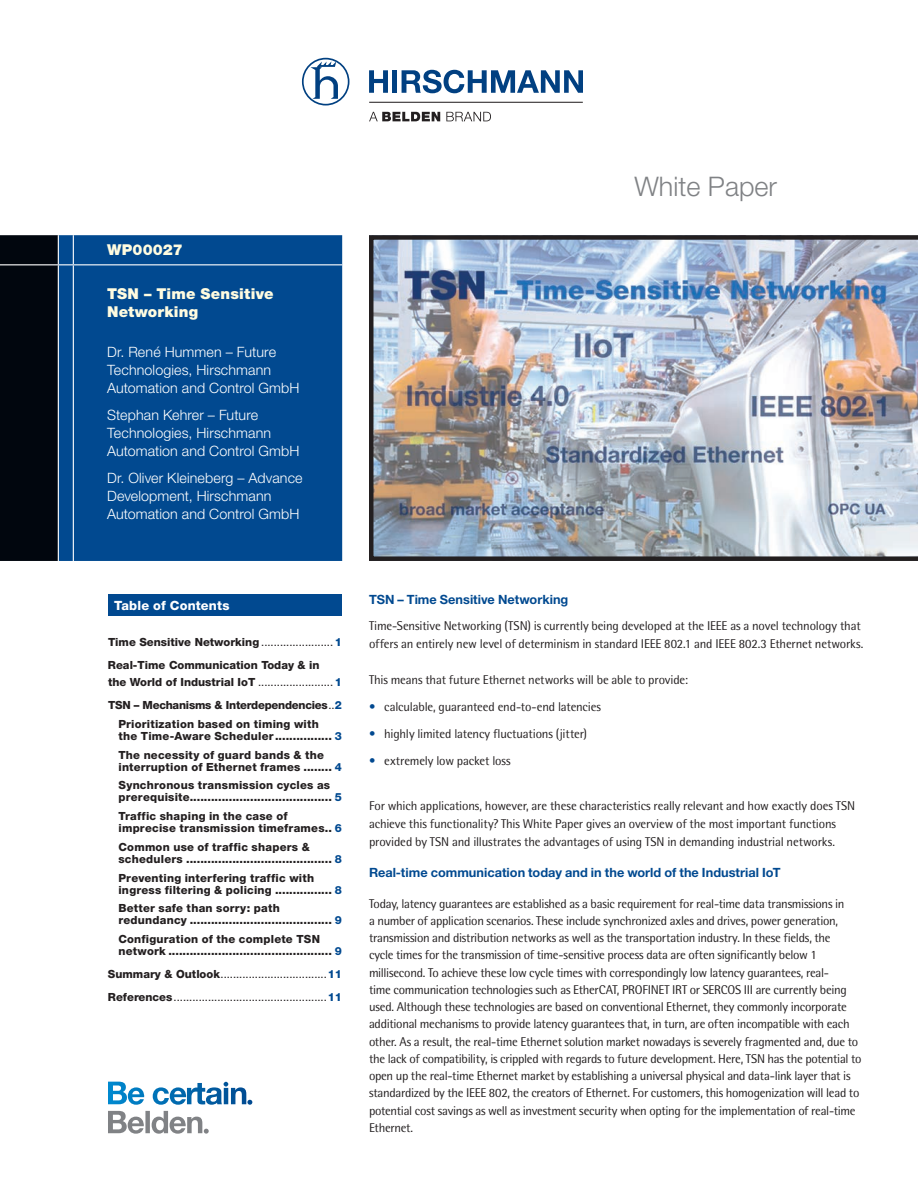
<style>
.page{position:relative;width:918px;height:1188px;background:#fff}
.page>*{position:absolute;margin:0;border:0;box-sizing:border-box;transform-origin:0 0}
.t1{font:300 27px "Helvetica Neue LT Pro";color:#808285}
.t2{font:900 15px/18px "Helvetica Neue LT Pro";letter-spacing:.015em;color:#fffce0}
.t3{font:300 14.25px/18px "Helvetica Neue LT Pro";letter-spacing:.01em;color:#fff}
.t4{font:12.75px/17.2px "Rotis Semi Sans Std";letter-spacing:-.02em;color:#231f20}
.t5{font:700 12.75px "Helvetica Neue";color:#014990}
.t6{font:800 12.75px "Helvetica Neue";letter-spacing:.015em;color:#fff}
.t7{font:800 11.25px/12px "Helvetica Neue";letter-spacing:.02em;color:#231f20}
.t8{font:11.25px/22.8px "Helvetica Neue";color:#231f20}
.t9{font:800 11.25px/22.8px "Helvetica Neue";letter-spacing:-.02em;color:#231f20}
.t10{font:800 11.25px/22.8px "Helvetica Neue";color:#231f20}
.s1{font-weight:400}
.s2{color:#014990}
.s3{font-weight:800}
.s4{font-weight:800;color:#014990}
</style>
<div class="page">
<svg style="left:108px;top:1082px;width:144px;height:23px"></svg>
<svg style="left:108px;top:1111px;width:101px;height:23px"></svg>
<div style="left:74px;top:235px;width:268px;height:326px;background:#014990"></div>
<hr style="left:73px;top:264px;width:269px;height:1px;background:#fff">
<svg style="left:0;top:235px;width:74px;height:326px;background:#07182c"></svg>
<hr style="left:73px;top:265px;width:1px;height:296px;background:#fff">
<img style="left:369px;top:235px;width:549px;height:326px">
<div style="left:108px;top:594px;width:234px;height:22px;background:#014990"></div>
<svg style="left:369px;top:112px;width:71px;height:9px"></svg>
<svg style="left:446px;top:112px;width:45px;height:9px"></svg>
<svg style="left:369px;top:70px;width:19px;height:23px"></svg>
<div style="left:392px;top:70px;width:5px;height:23px;background:#014081"></div>
<svg style="left:302px;top:58px;width:47px;height:48px"></svg>
<svg style="left:402px;top:70px;width:181px;height:23px"></svg>
<hr style="left:369px;top:102px;width:214px;height:1px;background:#231f20">
<p class="t2" style="left:107px;top:241px;width:77px">WP00027</p>
<p class="t2" style="left:107px;top:284px;width:168px">TSN – Time Sensitive<br>Networking</p>
<p class="t3" style="left:107px;top:342px;width:194px">Dr. René Hummen – Future<br>Technologies, Hirschmann<br>Automation and Control GmbH</p>
<p class="t3" style="left:107px;top:406px;width:194px">Stephan Kehrer – Future<br>Technologies, Hirschmann<br>Automation and Control GmbH</p>
<p class="t3" style="left:107px;top:469px;width:197px">Dr. Oliver Kleineberg – Advance<br>Development, Hirschmann<br>Automation and Control GmbH</p>
<h1 class="t1" style="left:634px;top:170px;width:144px">White Paper</h1>
<p class="t6" style="left:114px;top:598px;width:117px">Table of Contents</p>
<p class="t10" style="left:108px;top:631px;width:236px">Time Sensitive Networking <span class="s1">.......................</span><span class="s2">1<br></span>Real-Time Communication Today &amp; in</p>
<p class="t9" style="left:108px;top:671px;width:235px">the World of Industrial IoT <span class="s1">........................</span><span class="s2">1<br></span>TSN – Mechanisms &amp; Interdependencies<span class="s1">..</span><span class="s2">2</span></p>
<p class="t7" style="left:118px;top:718px;width:225px">Prioritization based on timing with<br>the Time-Aware Scheduler ................ <span class="s2">3</span></p>
<p class="t7" style="left:118px;top:749px;width:225px">The necessity of guard bands &amp; the interruption of Ethernet frames ........ <span class="s2">4</span></p>
<p class="t7" style="left:118px;top:779px;width:225px">Synchronous transmission cycles as prerequisite........................................ <span class="s2">5</span></p>
<p class="t7" style="left:118px;top:810px;width:225px">Traffic shaping in the case of imprecise transmission timeframes.. <span class="s2">6</span></p>
<p class="t7" style="left:118px;top:841px;width:225px">Common use of traffic shapers &amp; schedulers ......................................... <span class="s2">8</span></p>
<p class="t7" style="left:118px;top:872px;width:225px">Preventing interfering traffic with ingress filtering &amp; policing ................ <span class="s2">8</span></p>
<p class="t7" style="left:118px;top:902px;width:225px">Better safe than sorry: path redundancy ........................................ <span class="s2">9</span></p>
<p class="t7" style="left:118px;top:933px;width:225px">Configuration of the complete TSN network .............................................. <span class="s2">9</span></p>
<p class="t8" style="left:108px;top:963px;width:236px"><span class="s3">Summary &amp; Outlook</span>..................................<span class="s4">11<br></span><span class="s3">References</span>.................................................<span class="s4">11</span></p>
<p class="t5" style="left:369px;top:592px;width:201px">TSN – Time Sensitive Networking</p>
<p class="t4" style="left:369px;top:617px;width:496px;line-height:18px">Time-Sensitive Networking (TSN) is currently being developed at the IEEE as a novel technology that offers an entirely new level of determinism in standard IEEE 802.1 and IEEE 802.3 Ethernet networks.</p>
<p class="t4" style="left:369px;top:671px;width:321px">This means that future Ethernet networks will be able to provide:</p>
<p class="t4" style="left:369px;top:698px;width:234px"><span class="s2">•</span> calculable, guaranteed end-to-end latencies</p>
<p class="t4" style="left:369px;top:725px;width:220px"><span class="s2">•</span> highly limited latency fluctuations (jitter)</p>
<p class="t4" style="left:369px;top:752px;width:143px"><span class="s2">•</span> extremely low packet loss</p>
<p class="t4" style="left:369px;top:797px;width:488px;line-height:18px">For which applications, however, are these characteristics really relevant and how exactly does TSN achieve this functionality? This White Paper gives an overview of the most important functions provided by TSN and illustrates the advantages of using TSN in demanding industrial networks.</p>
<p class="t5" style="left:369px;top:864px;width:413px">Real-time communication today and in the world of the Industrial IoT</p>
<p class="t4" style="left:369px;top:894px;width:494px">Today, latency guarantees are established as a basic requirement for real-time data transmissions in<br>a number of application scenarios. These include synchronized axles and drives, power generation, transmission and distribution networks as well as the transportation industry. In these fields, the<br>cycle times for the transmission of time-sensitive process data are often significantly below 1 millisecond. To achieve these low cycle times with correspondingly low latency guarantees, real-<br>time communication technologies such as EtherCAT, PROFINET IRT or SERCOS III are currently being used. Although these technologies are based on conventional Ethernet, they commonly incorporate additional mechanisms to provide latency guarantees that, in turn, are often incompatible with each other. As a result, the real-time Ethernet solution market nowadays is severely fragmented and, due to the lack of compatibility, is crippled with regards to future development. Here, TSN has the potential to open up the real-time Ethernet market by establishing a universal physical and data-link layer that is standardized by the IEEE 802, the creators of Ethernet. For customers, this homogenization will lead to potential cost savings as well as investment security when opting for the implementation of real-time Ethernet.</p>
</div>
